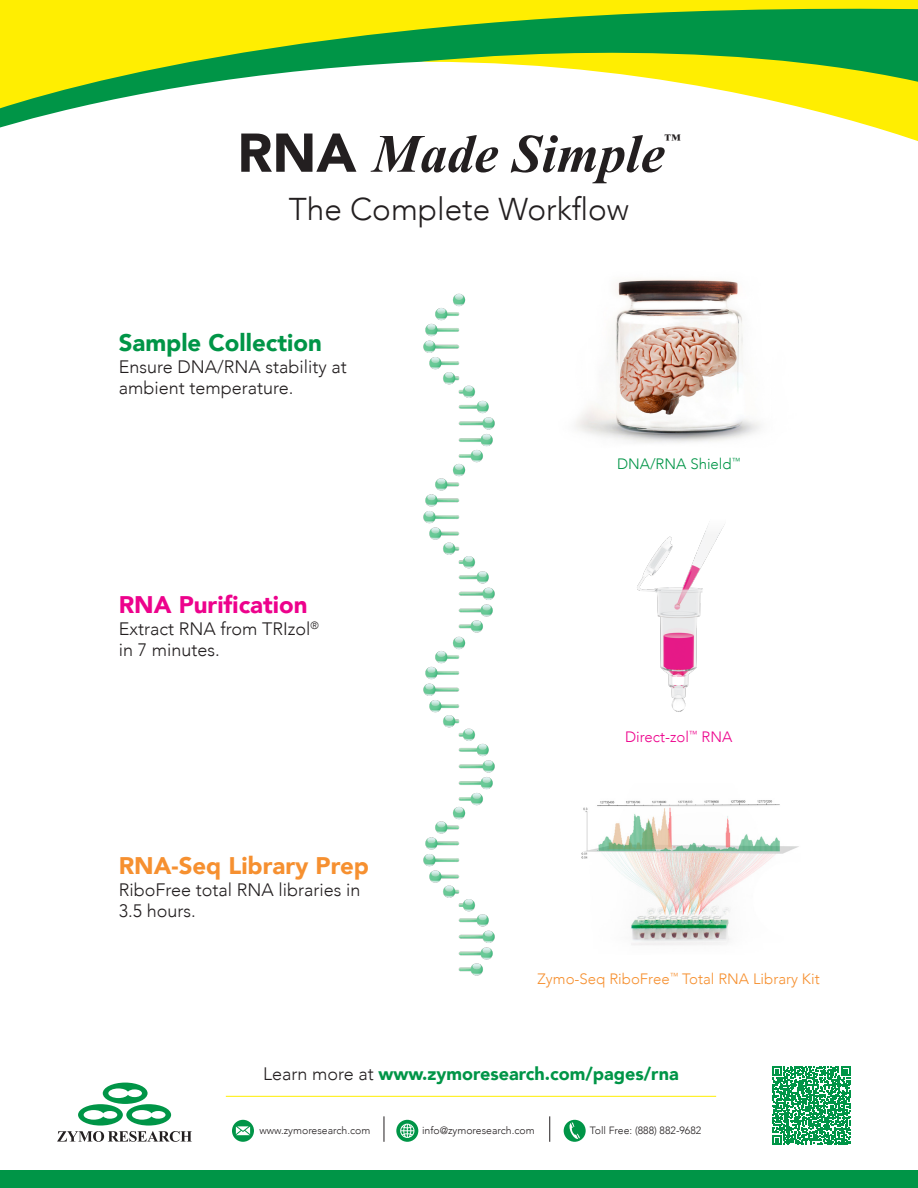
<style>
.page{position:relative;width:918px;height:1188px;background:#fff}
.page>*{position:absolute;margin:0;border:0;box-sizing:border-box;transform-origin:0 0}
.t1{font:italic 700 54px "Times New Roman";color:#231f20}
.t2{font:300 31.5px "Avenir";color:#231f20}
.t3{font:900 24px "Avenir";color:#f69030}
.t4{font:900 24px "Avenir";color:#009547}
.t5{font:900 24px "Avenir";color:#ed028c}
.t6{font:300 18px/21.6px "Avenir";color:#231f20}
.t7{font:900 18px "Avenir";color:#009547}
.t8{font:700 15.75px "Times New Roman";color:#231f20}
.t9{font:300 15px "Avenir";color:#f69030}
.t10{font:300 15px "Avenir";color:#009547}
.t11{font:300 15px "Avenir";color:#ed028c}
.t12{font:300 10.5px "Avenir";color:#231f20}
.s1{font-family:"Avenir";font-weight:900;font-style:normal}
.s2{font-weight:300;color:#231f20}
</style>
<div class="page">
<div style="left:0;top:1170px;width:918px;height:18px;background:#009547"></div>
<svg style="left:57px;top:1131px;width:135px;height:11px"></svg>
<div style="left:103px;top:1083px;width:45px;height:21px;background:#009547;border-radius:50%"></div>
<svg style="left:108px;top:1088px;width:34px;height:10px"></svg>
<div style="left:78px;top:1104px;width:45px;height:22px;background:#009547;border-radius:50%"></div>
<svg style="left:84px;top:1110px;width:33px;height:10px"></svg>
<div style="left:126px;top:1104px;width:45px;height:22px;background:#009547;border-radius:50%"></div>
<svg style="left:132px;top:1110px;width:34px;height:10px"></svg>
<svg style="left:772px;top:1066px;width:79px;height:79px"></svg>
<hr style="left:226px;top:1096px;width:490px;height:1px;background:#ffee01">
<svg style="left:384px;top:1116px;width:1px;height:26px"></svg>
<svg style="left:549px;top:1116px;width:1px;height:26px"></svg>
<svg style="left:396px;top:1120px;width:22px;height:22px"></svg>
<svg style="left:232px;top:1120px;width:22px;height:22px"></svg>
<svg style="left:564px;top:1120px;width:22px;height:22px"></svg>
<svg style="left:835px;top:116px;width:83px;height:25px"></svg>
<svg style="left:0;top:0;width:918px;height:116px"></svg>
<img style="left:576px;top:279px;width:184px;height:164px">
<img style="left:637px;top:524px;width:88px;height:188px">
<img style="left:581px;top:800px;width:218px;height:145px">
<img style="left:423px;top:638px;width:72px;height:338px">
<img style="left:423px;top:293px;width:72px;height:345px">
<p class="t1" style="left:237px;top:116px;width:429px"><span class="s1">RNA</span> Made Simple</p>
<p class="t8" style="left:665px;top:129px;width:17px">™</p>
<p class="t2" style="left:289px;top:191px;width:342px">The Complete Workflow</p>
<p class="t4" style="left:119px;top:322px;width:205px">Sample Collection</p>
<p class="t6" style="left:119px;top:356px;width:230px">Ensure DNA/RNA stability at ambient temperature.</p>
<p class="t5" style="left:119px;top:584px;width:190px">RNA Purification</p>
<p class="t6" style="left:119px;top:618px;width:202px">Extract RNA from TRIzol<sup>® </sup>in 7 minutes.</p>
<p class="t3" style="left:119px;top:845px;width:252px">RNA-Seq Library Prep</p>
<p class="t6" style="left:119px;top:879px;width:243px">RiboFree total RNA libraries in<br>3.5 hours.</p>
<p class="t10" style="left:617px;top:455px;width:125px">DNA/RNA Shield<sup>™</sup></p>
<p class="t11" style="left:625px;top:727px;width:109px">Direct-zol<sup>™</sup> RNA</p>
<p class="t9" style="left:538px;top:970px;width:284px">Zymo-Seq RiboFree<sup>™</sup> Total RNA Library Kit</p>
<p class="t7" style="left:263px;top:1058px;width:417px"><span class="s2">Learn more at</span> www.zymoresearch.com/pages/rna</p>
<p class="t12" style="left:260px;top:1125px;width:112px">www.zymoresearch.com</p>
<p class="t12" style="left:422px;top:1125px;width:114px">info@zymoresearch.com</p>
<p class="t12" style="left:590px;top:1125px;width:113px">Toll Free: (888) 882-9682</p>
</div>
